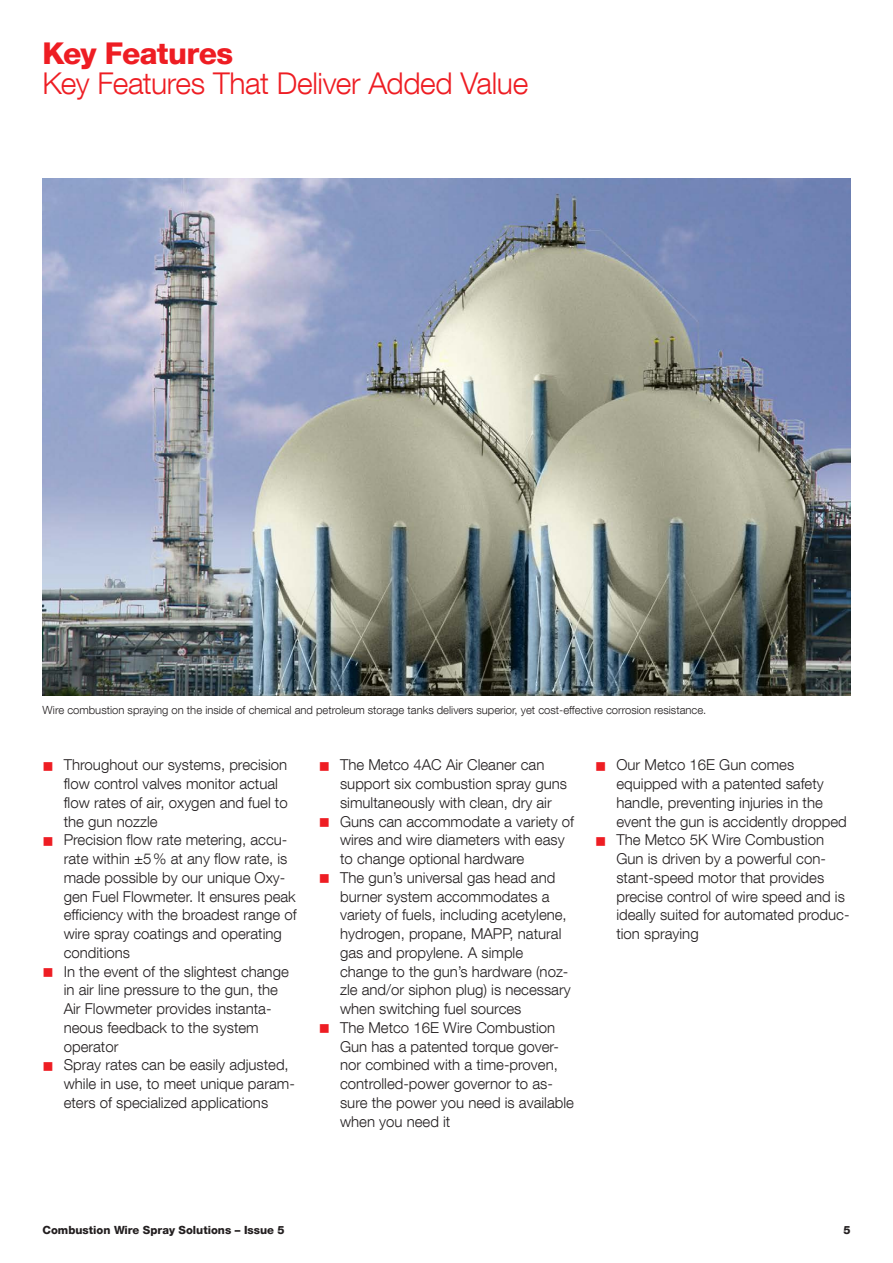
<style>
.page{position:relative;width:893px;height:1263px;background:#fff}
.page>*{position:absolute;margin:0;border:0;box-sizing:border-box;transform-origin:0 0}
.t1{font:300 30px "Helvetica Neue LT Com";letter-spacing:-.015em;color:#ee1d23}
.t2{font:800 30px "Helvetica Neue LT Com";letter-spacing:-.02em;color:#ee1d23}
.t3{font:300 15px/18.8px "Helvetica Neue LT Com";color:#231f20}
.t4{font:300 11.25px "Helvetica Neue LT Com";color:#231f20}
.t5{font:800 11.25px "Helvetica Neue LT Com";color:#231f20}
.s1{color:#ee1d23}
</style>
<div class="page">
<img style="left:43px;top:178px;width:807px;height:517px">
<h1 class="t2" style="left:43px;top:35px;width:192px">Key Features</h1>
<h1 class="t1" style="left:43px;top:65px;width:487px">Key Features That Deliver Added Value</h1>
<p class="t4" style="left:43px;top:703px;width:665px">Wire combustion spraying on the inside of chemical and petroleum storage tanks delivers superior, yet cost-effective corrosion resistance.</p>
<p class="t3" style="left:64px;top:755px;width:225px;text-indent:-21px"><span class="s1">■</span> Throughout our systems, precision flow control valves monitor actual flow rates of air, oxygen and fuel to the gun nozzle</p>
<p class="t3" style="left:64px;top:830px;width:234px;text-indent:-21px"><span class="s1">■</span> Precision flow rate metering, accu&shy;rate within ±5% at any flow rate, is made possible by our unique Oxy&shy;gen Fuel Flowmeter. It ensures peak efficiency with the broadest range of wire spray coatings and operating conditions</p>
<p class="t3" style="left:64px;top:962px;width:227px;text-indent:-21px"><span class="s1">■</span> In the event of the slightest change in air line pressure to the gun, the<br>Air Flowmeter provides instanta&shy;neous feedback to the system operator</p>
<p class="t3" style="left:64px;top:1055px;width:233px;text-indent:-21px"><span class="s1">■</span> Spray rates can be easily adjusted, while in use, to meet unique param&shy;eters of specialized applications</p>
<p class="t3" style="left:340px;top:755px;width:228px;text-indent:-21px"><span class="s1">■</span> The Metco 4AC Air Cleaner can support six combustion spray guns simultaneously with clean, dry air</p>
<p class="t3" style="left:340px;top:812px;width:235px;text-indent:-21px"><span class="s1">■</span> Guns can accommodate a variety of wires and wire diameters with easy to change optional hardware</p>
<p class="t3" style="left:340px;top:868px;width:232px;text-indent:-21px"><span class="s1">■</span> The gun’s universal gas head and burner system accommodates a variety of fuels, including acetylene, hydrogen, propane, MAPP, natural gas and propylene. A simple change to the gun’s hardware (noz&shy;zle and/or siphon plug) is necessary when switching fuel sources</p>
<p class="t3" style="left:340px;top:1018px;width:235px;text-indent:-21px"><span class="s1">■</span> The Metco 16E Wire Combustion<br>Gun has a patented torque gover&shy;nor combined with a time-proven, controlled-power governor to as&shy;sure the power you need is available when you need it</p>
<p class="t3" style="left:616px;top:755px;width:232px;text-indent:-21px"><span class="s1">■</span> Our Metco 16E Gun comes equipped with a patented safety handle, preventing injuries in the event the gun is accidently dropped</p>
<p class="t3" style="left:616px;top:830px;width:235px;text-indent:-21px"><span class="s1">■</span> The Metco 5K Wire Combustion<br>Gun is driven by a powerful con&shy;stant-speed motor that provides precise control of wire speed and is ideally suited for automated produc&shy;tion spraying</p>
<p class="t5" style="left:43px;top:1223px;width:244px">Combustion Wire Spray Solutions – Issue 5</p>
<p class="t5" style="left:843px;top:1223px;width:9px">5</p>
</div>
